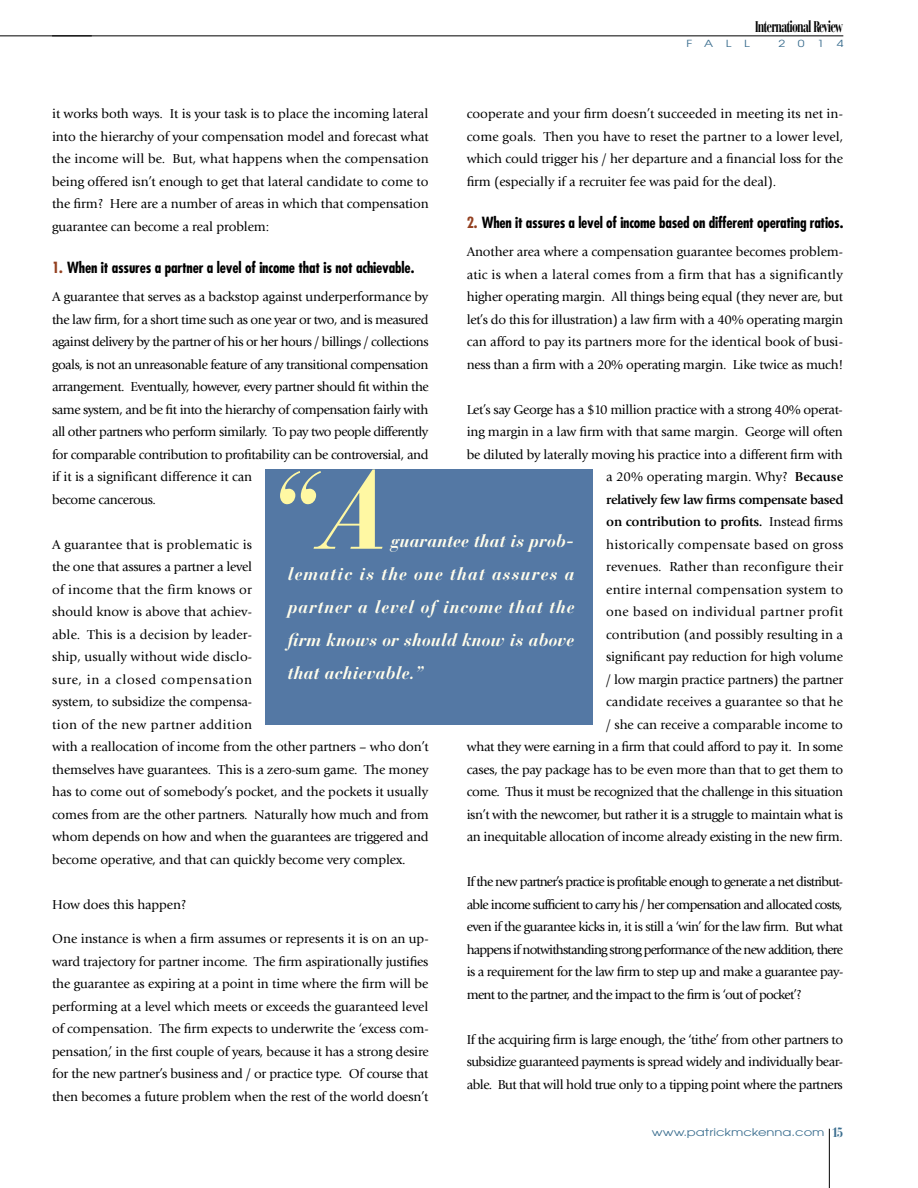
<style>
.page{position:relative;width:918px;height:1188px;background:#fff}
.page>*{position:absolute;margin:0;border:0;box-sizing:border-box;transform-origin:0 0}
.t1{font:italic 700 108px "Bauer Bodoni";color:#fff8a3}
.t2{font:italic 700 18px/33px "Bauer Bodoni";color:#fffdeb;text-align:justify}
.t3{font:700 condensed 16.5px "Bauer Bodoni";letter-spacing:-.065em;color:#000;scale:.75 1}
.t4{font:700 condensed 15px "Futura";letter-spacing:-.015em;color:#000}
.t5{font:13.5px/22.5px "Giovanni";letter-spacing:-.015em;color:#000;text-align:justify}
.t6{font:13.5px/22.5px "Giovanni";letter-spacing:-.035em;color:#000}
.t7{font:10.5px "Avant Garde";color:#3b6e8f;scale:1.25 1}
.t8{font:9.75px "Avant Garde";color:#3b6e8f;scale:1.25 1}
.s1{font-size:15.45px}
.s2{color:#934020}
.s3{font-weight:700}
.s4{font-family:"Bauer Bodoni";font-weight:700;font-stretch:condensed;font-size:13.5px}
</style>
<div class="page">
<hr style="left:829px;top:1129px;width:1px;height:59px;background:#000">
<hr style="left:52px;top:36px;width:791px;height:1px;background:#000">
<hr style="left:0;top:36px;width:92px;height:1px;background:#000">
<div style="left:266px;top:469px;width:327px;height:256px;background:#5478a4"></div>
<p class="t3" style="left:755px;top:16px;width:119px"><span class="s1">I</span>nternational <span class="s1">R</span>eview</p>
<p class="t8" style="left:686px;top:37px;width:23px">F A</p>
<p class="t8" style="left:726px;top:37px;width:6px">L</p>
<p class="t8" style="left:744px;top:37px;width:6px">L</p>
<p class="t8" style="left:779px;top:37px;width:7px">2</p>
<p class="t8" style="left:798px;top:37px;width:7px">0</p>
<p class="t8" style="left:817px;top:37px;width:7px">1</p>
<p class="t8" style="left:837px;top:37px;width:7px">4</p>
<p class="t5" style="left:467px;top:103px;width:378px">cooperate and your firm doesn’t succeeded in meeting its net in&shy;come goals. Then you have to reset the partner to a lower level, which could trigger his / her departure and a financial loss for the firm (especially if a recruiter fee was paid for the deal).</p>
<p class="t4" style="left:467px;top:212px;width:378px"><span class="s2">2.</span> When it assures a level of income based on different operating ratios.</p>
<p class="t5" style="left:467px;top:241px;width:378px">Another area where a compensation guarantee becomes problem&shy;atic is when a lateral comes from a firm that has a significantly higher operating margin. All things being equal (they never are, but let’s do this for illustration) a law firm with a 40% operating margin can afford to pay its partners more for the identical book of busi&shy;ness than a firm with a 20% operating margin. Like twice as much!</p>
<p class="t5" style="left:467px;top:398px;width:378px;text-align:right">Let’s say George has a $10 million practice with a strong 40% operat&shy;ing margin in a law firm with that same margin. George will often be diluted by laterally moving his practice into a different firm with a 20% operating margin. Why? <span class="s3">Because<br>relatively few law firms compensate based<br>on contribution to profits.</span> Instead firms<br>historically compensate based on gross<br>revenues. Rather than reconfigure their<br>entire internal compensation system to<br>one based on individual partner profit<br>contribution (and possibly resulting in a<br>significant pay reduction for high volume<br>/ low margin practice partners) the partner<br>candidate receives a guarantee so that he<br>/ she can receive a comparable income to<br>what they were earning in a firm that could afford to pay it. In some cases, the pay package has to be even more than that to get them to come. Thus it must be recognized that the challenge in this situation isn’t with the newcomer, but rather it is a struggle to maintain what is an inequitable allocation of income already existing in the new firm.</p>
<p class="t5" style="left:467px;top:871px;width:378px">If the new partner’s practice is profitable enough to generate a net distribut&shy;able income sufficient to carry his / her compensation and allocated costs, even if the guarantee kicks in, it is still a ‘win’ for the law firm. But what happens if notwithstanding strong performance of the new addition, there is a requirement for the law firm to step up and make a guarantee pay&shy;ment to the partner, and the impact to the firm is ‘out of pocket’?</p>
<p class="t5" style="left:467px;top:1028px;width:378px">If the acquiring firm is large enough, the ‘tithe’ from other partners to subsidize guaranteed payments is spread widely and individually bear&shy;able. But that will hold true only to a tipping point where the partners</p>
<p class="t5" style="left:52px;top:103px;width:378px">it works both ways. It is your task is to place the incoming lateral into the hierarchy of your compensation model and forecast what the income will be. But, what happens when the compensation being offered isn’t enough to get that lateral candidate to come to the firm? Here are a number of areas in which that compensation guarantee can become a real problem:</p>
<p class="t4" style="left:52px;top:257px;width:364px"><span class="s2">1.</span> When it assures a partner a level of income that is not achievable.</p>
<p class="t6" style="left:52px;top:286px;width:378px">A guarantee that serves as a backstop against underperformance by the law firm, for a short time such as one year or two, and is measured against delivery by the partner of his or her hours / billings / collections goals, is not an unreasonable feature of any transitional compensation arrangement. Eventually, however, every partner should fit within the same system, and be fit into the hierarchy of compensation fairly with all other partners who perform similarly. To pay two people differently for comparable contribution to profitability can be controversial, and if it is a significant difference it can<br>become cancerous.</p>
<p class="t5" style="left:52px;top:533px;width:378px;text-align:left">A guarantee that is problematic is<br>the one that assures a partner a level<br>of income that the firm knows or<br>should know is above that achiev-<br>able. This is a decision by leader-<br>ship, usually without wide disclo-<br>sure, in a closed compensation<br>system, to subsidize the compensa-<br>tion of the new partner addition<br>with a reallocation of income from the other partners – who don’t themselves have guarantees. This is a zero-sum game. The money has to come out of somebody’s pocket, and the pockets it usually comes from are the other partners. Naturally how much and from whom depends on how and when the guarantees are triggered and become operative, and that can quickly become very complex.</p>
<p class="t5" style="left:52px;top:893px;width:136px">How does this happen?</p>
<p class="t5" style="left:52px;top:928px;width:378px">One instance is when a firm assumes or represents it is on an up&shy;ward trajectory for partner income. The firm aspirationally justifies the guarantee as expiring at a point in time where the firm will be performing at a level which meets or exceeds the guaranteed level of compensation. The firm expects to underwrite the ‘excess com&shy;pensation,’ in the first couple of years, because it has a strong desire for the new partner’s business and / or practice type. Of course that then becomes a future problem when the rest of the world doesn’t</p>
<h1 class="t1" style="left:266px;top:445px;width:128px">“A</h1>
<h2 class="t2" style="left:288px;top:525px;width:289px;text-indent:103px">guarantee that is prob&shy;lematic is the one that assures a partner a level of income that the firm knows or should know is above that achievable.”</h2>
<p class="t7" style="left:652px;top:1126px;width:155px">www.patrickmckenna.com <span class="s4">15</span></p>
</div>
